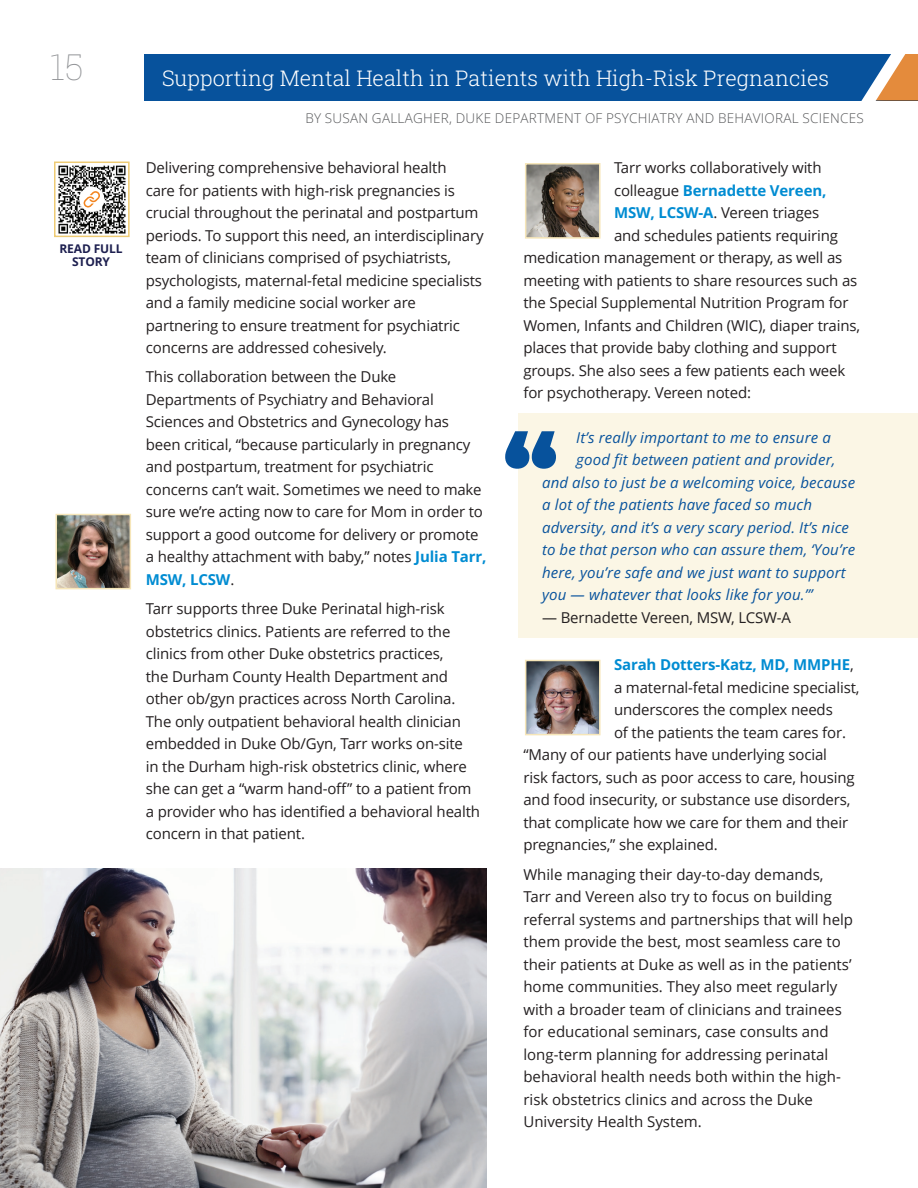
<style>
.page{position:relative;width:918px;height:1188px;background:#fff}
.page>*{position:absolute;margin:0;border:0;box-sizing:border-box;transform-origin:0 0}
.t1{font:36px "Roboto Slab";color:#939598}
.t2{font:21.6px "Roboto Slab";color:#fff}
.t3{font:15px/22.5px "Open Sans";letter-spacing:-.01em;color:#231f20}
.t4{font:italic 15px "Open Sans";letter-spacing:.01em;color:#07529c}
.t5{font:700 15px "Open Sans";letter-spacing:-.01em;color:#008cd2}
.t6{font:300 13.5px "Open Sans";letter-spacing:.02em;color:#57585a}
.t7{font:700 12px/13.5px "Open Sans";letter-spacing:-.01em;color:#1d1f4f;text-align:center}
.s1{font-weight:700;color:#008cd2}
.s2{font-weight:400;color:#231f20}
</style>
<div class="page">
<img style="left:0;top:868px;width:486px;height:320px">
<div style="left:144px;top:54px;width:774px;height:46px;background:#07529c"></div>
<svg style="left:862px;top:54px;width:56px;height:46px"></svg>
<div style="left:518px;top:413px;width:400px;height:225px;background:#fbf6e5"></div>
<svg style="left:505px;top:431px;width:51px;height:38px"></svg>
<img style="left:58px;top:165px;width:68px;height:69px">
<div style="left:54px;top:162px;width:76px;height:75px;border:2px solid #eecb74"></div>
<div style="left:79px;top:187px;width:25px;height:25px;background:#fff;border-radius:50%"></div>
<svg style="left:84px;top:191px;width:16px;height:17px"></svg>
<img style="left:55px;top:513px;width:76px;height:77px">
<svg style="left:525px;top:163px;width:76px;height:76px"></svg>
<img style="left:525px;top:659px;width:76px;height:77px">
<h1 class="t1" style="left:51px;top:42px;width:35px">15</h1>
<p class="t7" style="left:60px;top:241px;width:65px">READ FULL<br>STORY</p>
<h2 class="t2" style="left:162px;top:63px;width:669px">Supporting Mental Health in Patients with High-Risk Pregnancies</h2>
<p class="t6" style="left:305px;top:109px;width:560px">BY SUSAN GALLAGHER, DUKE DEPARTMENT OF PSYCHIATRY AND BEHAVIORAL SCIENCES</p>
<p class="t3" style="left:146px;top:156px;width:339px">Delivering comprehensive behavioral health<br>care for patients with high-risk pregnancies is crucial throughout the perinatal and postpartum periods. To support this need, an interdisciplinary team of clinicians comprised of psychiatrists, psychologists, maternal-fetal medicine specialists and a family medicine social worker are partnering to ensure treatment for psychiatric concerns are addressed cohesively.</p>
<p class="t3" style="left:146px;top:365px;width:342px">This collaboration between the Duke Departments of Psychiatry and Behavioral Sciences and Obstetrics and Gynecology has been critical, “because particularly in pregnancy and postpartum, treatment for psychiatric concerns can’t wait. Sometimes we need to make sure we’re acting now to care for Mom in order to support a good outcome for delivery or promote a healthy attachment with baby,” notes <span class="s1">Julia Tarr, MSW, LCSW</span>.</p>
<p class="t3" style="left:146px;top:597px;width:336px">Tarr supports three Duke Perinatal high-risk obstetrics clinics. Patients are referred to the clinics from other Duke obstetrics practices,<br>the Durham County Health Department and other ob/gyn practices across North Carolina.<br>The only outpatient behavioral health clinician embedded in Duke Ob/Gyn, Tarr works on-site<br>in the Durham high-risk obstetrics clinic, where she can get a “warm hand-off” to a patient from a provider who has identified a behavioral health concern in that patient.</p>
<p class="t3" style="left:614px;top:156px;width:209px">Tarr works collaboratively with</p>
<p class="t5" style="left:614px;top:179px;width:214px"><span class="s2">colleague</span> Bernadette Vereen,</p>
<p class="t3" style="left:614px;top:201px;width:207px"><span class="s1">MSW, LCSW-A</span>. Vereen triages</p>
<p class="t3" style="left:614px;top:223px;width:225px">and schedules patients requiring</p>
<p class="t3" style="left:523px;top:246px;width:320px">medication management or therapy, as well as</p>
<p class="t3" style="left:523px;top:268px;width:335px">meeting with patients to share resources such as</p>
<p class="t3" style="left:523px;top:291px;width:327px">the Special Supplemental Nutrition Program for</p>
<p class="t3" style="left:523px;top:313px;width:338px">Women, Infants and Children (WIC), diaper trains,</p>
<p class="t3" style="left:523px;top:336px;width:315px">places that provide baby clothing and support</p>
<p class="t3" style="left:523px;top:358px;width:323px">groups. She also sees a few patients each week</p>
<p class="t3" style="left:523px;top:381px;width:229px">for psychotherapy. Vereen noted:</p>
<p class="t4" style="left:576px;top:427px;width:256px">It’s really important to me to ensure a</p>
<p class="t4" style="left:576px;top:449px;width:261px">good fit between patient and provider,</p>
<p class="t4" style="left:542px;top:472px;width:315px">and also to just be a welcoming voice, because</p>
<p class="t4" style="left:542px;top:494px;width:271px">a lot of the patients have faced so much</p>
<p class="t4" style="left:542px;top:517px;width:308px">adversity, and it’s a very scary period. It’s nice</p>
<p class="t4" style="left:542px;top:539px;width:315px">to be that person who can assure them, ‘You’re</p>
<p class="t4" style="left:542px;top:562px;width:305px">here, you’re safe and we just want to support</p>
<p class="t4" style="left:542px;top:584px;width:272px">you — whatever that looks like for you.’”</p>
<p class="t3" style="left:542px;top:606px;width:250px">— Bernadette Vereen, MSW, LCSW-A</p>
<p class="t5" style="left:614px;top:654px;width:241px">Sarah Dotters-Katz, MD, MMPHE<span class="s2">,</span></p>
<p class="t3" style="left:614px;top:676px;width:247px">a maternal-fetal medicine specialist,</p>
<p class="t3" style="left:614px;top:698px;width:220px">underscores the complex needs</p>
<p class="t3" style="left:614px;top:721px;width:234px">of the patients the team cares for.</p>
<p class="t3" style="left:523px;top:743px;width:305px">“Many of our patients have underlying social</p>
<p class="t3" style="left:523px;top:766px;width:333px">risk factors, such as poor access to care, housing</p>
<p class="t3" style="left:523px;top:788px;width:328px">and food insecurity, or substance use disorders,</p>
<p class="t3" style="left:523px;top:811px;width:326px">that complicate how we care for them and their</p>
<p class="t3" style="left:523px;top:833px;width:196px">pregnancies,” she explained.</p>
<p class="t3" style="left:523px;top:862px;width:331px">While managing their day-to-day demands, Tarr and Vereen also try to focus on building referral systems and partnerships that will help them provide the best, most seamless care to their patients at Duke as well as in the patients’ home communities. They also meet regularly with a broader team of clinicians and trainees for educational seminars, case consults and long-term planning for addressing perinatal behavioral health needs both within the high&shy;risk obstetrics clinics and across the Duke University Health System.</p>
</div>
